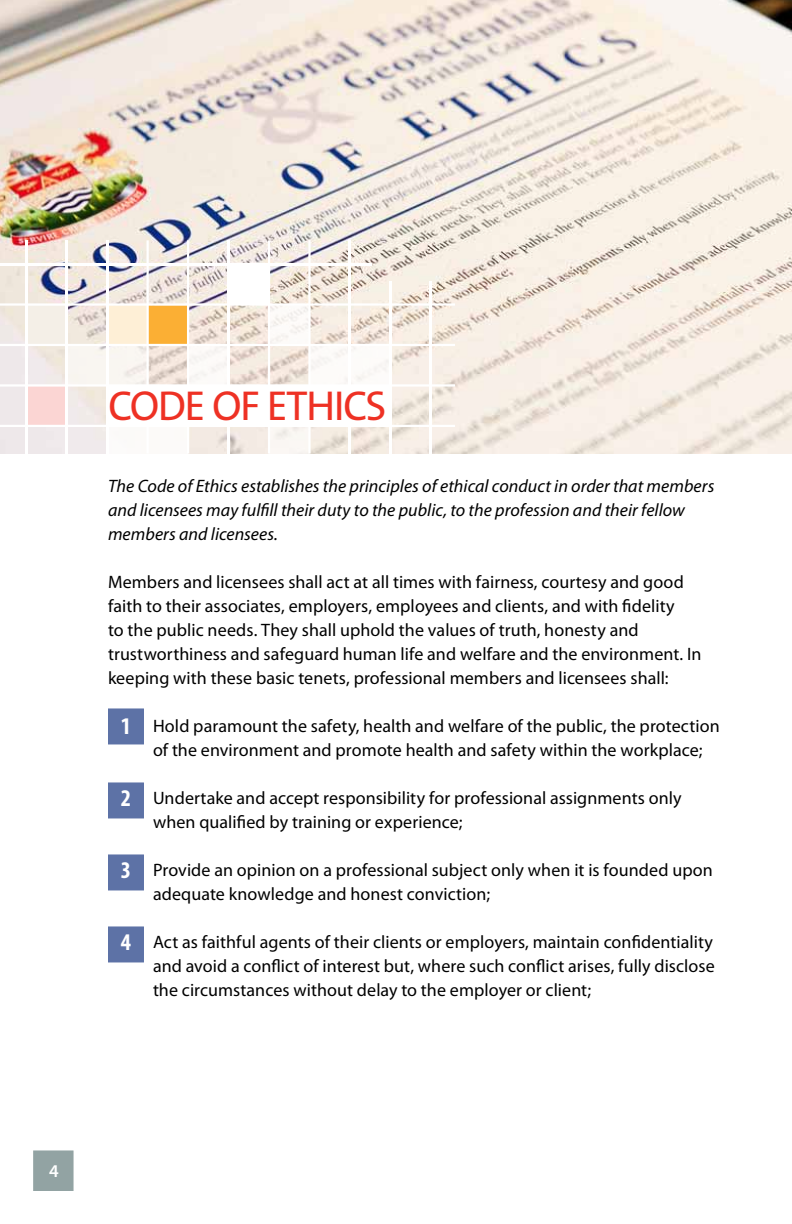
<style>
.page{position:relative;width:792px;height:1224px;background:#fff}
.page>*{position:absolute;margin:0;border:0;box-sizing:border-box;transform-origin:0 0}
.t1{font:42px "The Sans";letter-spacing:-.04em;color:#ee3124}
.t2{font:18px/24px "Myriad Pro";letter-spacing:.005em;color:#000}
.t3{font:italic 18px/24px "Myriad Pro";color:#000}
.t4{font:600 18px "Myriad Pro";color:#fff}
.s1{font-weight:700;font-stretch:condensed;font-size:24px;color:#fff}
</style>
<div class="page">
<img style="left:0;top:0;width:792px;height:454px">
<svg style="left:149px;top:306px;width:38px;height:38px"></svg>
<svg style="left:108px;top:708px;width:36px;height:36px"></svg>
<svg style="left:108px;top:782px;width:36px;height:36px"></svg>
<svg style="left:108px;top:854px;width:36px;height:36px"></svg>
<svg style="left:108px;top:926px;width:36px;height:36px"></svg>
<svg style="left:33px;top:1150px;width:41px;height:41px;background:#94a5a5"></svg>
<div style="left:107px;top:426px;width:81px;height:28px;background:#fff"></div>
<div style="left:269px;top:426px;width:41px;height:28px;background:#faf7f3"></div>
<div style="left:188px;top:345px;width:41px;height:40px;background:#fcf9f7"></div>
<div style="left:26px;top:386px;width:41px;height:40px;background:#fbd5d3"></div>
<div style="left:67px;top:345px;width:81px;height:40px;background:#f9f6f1"></div>
<div style="left:269px;top:305px;width:40px;height:40px;background:#fcfaf7"></div>
<div style="left:229px;top:264px;width:40px;height:41px;background:#fff"></div>
<div style="left:309px;top:345px;width:81px;height:41px;background:#fff"></div>
<div style="left:107px;top:304px;width:41px;height:41px;background:#feefd6"></div>
<div style="left:26px;top:304px;width:41px;height:41px;background:#f4efe7"></div>
<div style="left:108px;top:385px;width:282px;height:41px;background:#fff"></div>
<hr style="left:25px;top:240px;width:2px;height:214px;background:#fff">
<hr style="left:66px;top:240px;width:2px;height:214px;background:#fff">
<hr style="left:106px;top:240px;width:2px;height:214px;background:#fff">
<hr style="left:147px;top:240px;width:2px;height:214px;background:#fff">
<hr style="left:187px;top:240px;width:2px;height:214px;background:#fff">
<hr style="left:227px;top:240px;width:3px;height:214px;background:#fff">
<hr style="left:268px;top:240px;width:2px;height:214px;background:#fff">
<hr style="left:308px;top:240px;width:3px;height:214px;background:#fff">
<hr style="left:349px;top:240px;width:2px;height:214px;background:#fff">
<hr style="left:389px;top:281px;width:3px;height:173px;background:#fff">
<hr style="left:430px;top:281px;width:2px;height:173px;background:#fff">
<hr style="left:0;top:263px;width:371px;height:2px;background:#fff">
<hr style="left:0;top:303px;width:455px;height:3px;background:#fff">
<hr style="left:0;top:344px;width:455px;height:2px;background:#fff">
<hr style="left:0;top:384px;width:455px;height:3px;background:#fff">
<hr style="left:0;top:425px;width:455px;height:2px;background:#fff">
<h1 class="t1" style="left:108px;top:379px;width:280px">CODE OF ETHICS</h1>
<p class="t3" style="left:108px;top:474px;width:608px">The Code of Ethics establishes the principles of ethical conduct in order that members and licensees may fulfill their duty to the public, to the profession and their fellow members and licensees.</p>
<p class="t2" style="left:108px;top:570px;width:595px">Members and licensees shall act at all times with fairness, courtesy and good faith to their associates, employers, employees and clients, and with fidelity<br>to the public needs. They shall uphold the values of truth, honesty and trustworthiness and safeguard human life and welfare and the environment. In keeping with these basic tenets, professional members and licensees shall:</p>
<p class="t2" style="left:153px;top:714px;width:568px;text-indent:-32px"><span class="s1">1</span> Hold paramount the safety, health and welfare of the public, the protection of the environment and promote health and safety within the workplace;</p>
<p class="t2" style="left:153px;top:786px;width:530px;text-indent:-32px"><span class="s1">2</span> U ndertake and accept responsibility for professional assignments only when qualified by training or experience;</p>
<p class="t2" style="left:153px;top:858px;width:561px;text-indent:-32px"><span class="s1">3</span> Provide an opinion on a professional subject only when it is founded upon adequate knowledge and honest conviction;</p>
<p class="t2" style="left:153px;top:930px;width:563px;text-align:justify;text-indent:-32px"><span class="s1">4</span> Act as faithful agents of their clients or employers, maintain confidentiality and avoid a conflict of interest but, where such conflict arises, fully disclose the circumstances without delay to the employer or client;</p>
<p class="t4" style="left:49px;top:1160px;width:11px">4</p>
</div>
